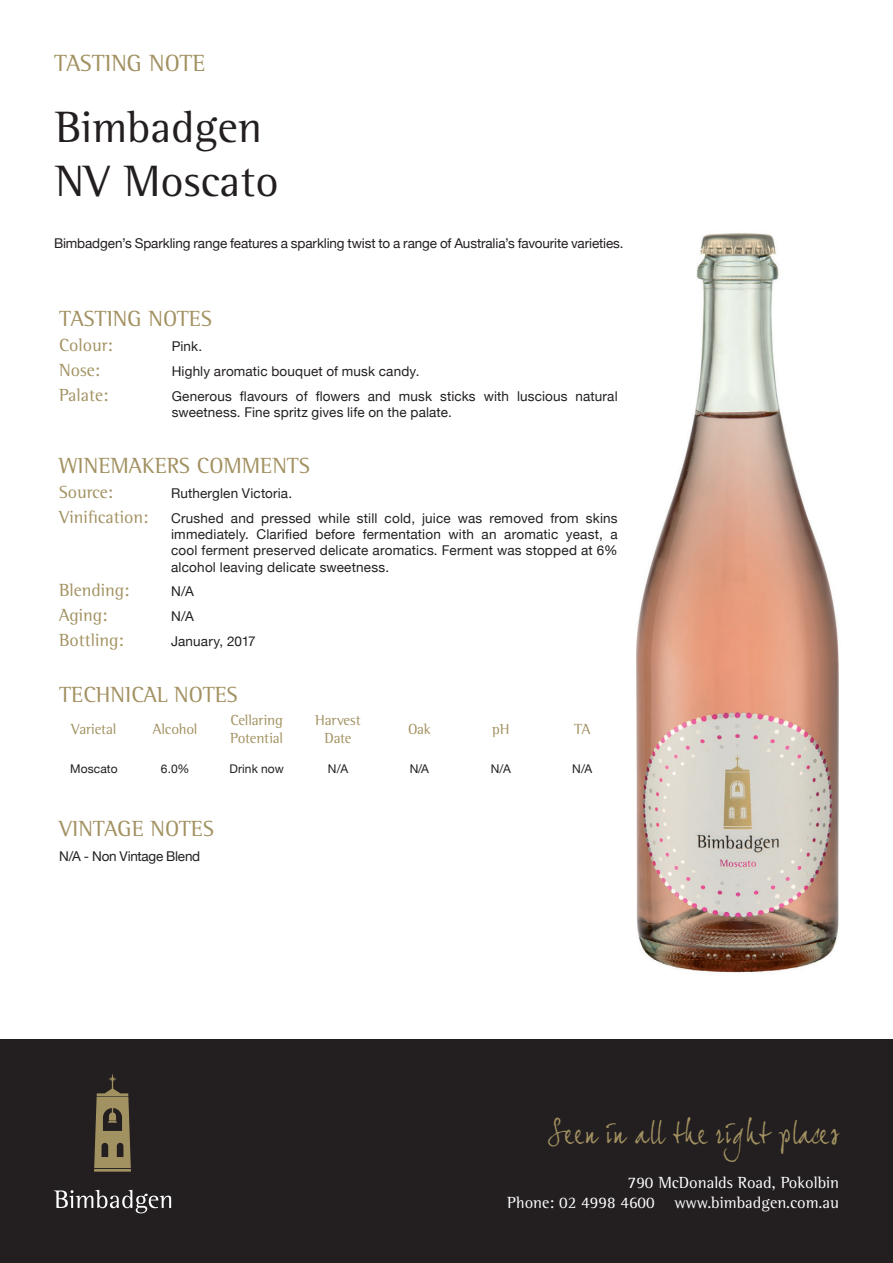
<style>
.page{position:relative;width:893px;height:1263px;background:#fff}
.page>*{position:absolute;margin:0;border:0;box-sizing:border-box;transform-origin:0 0}
.t1{font:45px "Rotis Semi Serif Pro";color:#231f20}
.t2{font:28.5px "Joe Hand 2";color:#a29161}
.t3{font:24px "Rotis Semi Serif Pro";color:#a29161}
.titles_of_the_table{font:22.5px "Rotis Semi Serif Pro";color:#a29161}
.titles_of_the_row{font:18px "Rotis Semi Serif Pro";color:#a29161}
.t4{font:16.5px/19.8px "Rotis Semi Serif Pro";color:#fff;text-align:right}
.titles_of_the_column{font:15px/18px "Rotis Semi Serif Pro";letter-spacing:-.015em;color:#a29161}
.text_of_the_tables{font:13.5px/16.2px "Helvetica Neue";letter-spacing:.01em;color:#231f20}
.intro{font:13.5px "Helvetica Neue";letter-spacing:-.01em;color:#231f20}
.text_of_the_tables-2{font:13.5px "Helvetica Neue";letter-spacing:-.02em;color:#231f20}
.text_of_technical_no{font:12px "Helvetica Neue";letter-spacing:.01em;color:#231f20}
.s1{font-family:"Rotis Serif Pro"}
</style>
<div class="page">
<div style="left:0;top:1039px;width:893px;height:224px;background:#231f20"></div>
<svg style="left:94px;top:1074px;width:37px;height:98px"></svg>
<svg style="left:54px;top:1190px;width:117px;height:23px"></svg>
<img style="left:637px;top:233px;width:202px;height:740px">
<h3 class="t3" style="left:54px;top:48px;width:153px">TASTING NOTE</h3>
<p class="t1" style="left:55px;top:100px;width:208px">Bimbad<span class="s1">g</span>en</p>
<p class="t1" style="left:55px;top:154px;width:225px">NV Moscato</p>
<p class="intro" style="left:54px;top:234px;width:571px">Bimbadgen’s Sparkling range features a sparkling twist to a range of Australia’s favourite varieties.</p>
<p class="titles_of_the_table" style="left:59px;top:305px;width:154px">TASTING NOTES</p>
<p class="titles_of_the_row" style="left:59px;top:334px;width:55px">Colour:</p>
<p class="text_of_the_tables" style="left:172px;top:339px;width:32px">Pink.</p>
<p class="titles_of_the_row" style="left:59px;top:359px;width:43px">Nose:</p>
<p class="text_of_the_tables" style="left:172px;top:364px;width:249px">Highly aromatic bouquet of musk candy.</p>
<p class="titles_of_the_row" style="left:59px;top:384px;width:51px">Palate:</p>
<p class="text_of_the_tables" style="left:172px;top:389px;width:447px">Generous flavours of flowers and musk sticks with luscious natural sweetness. Fine spritz gives life on the palate.</p>
<p class="titles_of_the_table" style="left:59px;top:451px;width:252px">WINEMAKERS COMMENTS</p>
<p class="titles_of_the_row" style="left:59px;top:481px;width:56px">Source:</p>
<p class="text_of_the_tables" style="left:171px;top:486px;width:123px">Rutherglen Victoria.</p>
<p class="titles_of_the_row" style="left:59px;top:506px;width:91px">Vinification:</p>
<p class="text_of_the_tables" style="left:171px;top:511px;width:448px;text-align:justify">Crushed and pressed while still cold, juice was removed from skins immediately. Clarified before fermentation with an aromatic yeast, a cool ferment preserved delicate aromatics. Ferment was stopped at 6% alcohol leaving delicate sweetness.</p>
<p class="titles_of_the_row" style="left:59px;top:579px;width:72px">Blending:</p>
<p class="text_of_the_tables" style="left:171px;top:584px;width:24px">N/A</p>
<p class="titles_of_the_row" style="left:59px;top:604px;width:50px">Aging:</p>
<p class="text_of_the_tables" style="left:171px;top:609px;width:24px">N/A</p>
<p class="titles_of_the_row" style="left:59px;top:629px;width:66px">Bottling:</p>
<p class="text_of_the_tables" style="left:171px;top:634px;width:86px">January, 2017</p>
<p class="titles_of_the_table" style="left:59px;top:681px;width:180px">TECHNICAL NOTES</p>
<p class="titles_of_the_column" style="left:71px;top:720px;width:47px">Varietal</p>
<p class="titles_of_the_column" style="left:153px;top:720px;width:46px">Alcohol</p>
<p class="titles_of_the_column" style="left:230px;top:711px;width:55px">Cellaring<br>Potential</p>
<p class="titles_of_the_column" style="left:315px;top:711px;width:47px;text-align:center">Harvest<br>Date</p>
<p class="titles_of_the_column" style="left:408px;top:720px;width:24px">Oak</p>
<p class="titles_of_the_column" style="left:492px;top:720px;width:19px">pH</p>
<p class="titles_of_the_column" style="left:574px;top:720px;width:18px">TA</p>
<p class="text_of_technical_no" style="left:70px;top:760px;width:49px">Moscato</p>
<p class="text_of_technical_no" style="left:161px;top:760px;width:30px">6.0%</p>
<p class="text_of_technical_no" style="left:229px;top:760px;width:56px">Drink now</p>
<p class="text_of_technical_no" style="left:328px;top:760px;width:22px">N/A</p>
<p class="text_of_technical_no" style="left:410px;top:760px;width:21px">N/A</p>
<p class="text_of_technical_no" style="left:491px;top:760px;width:22px">N/A</p>
<p class="text_of_technical_no" style="left:572px;top:760px;width:22px">N/A</p>
<p class="titles_of_the_table" style="left:59px;top:815px;width:156px">VINTAGE NOTES</p>
<p class="text_of_the_tables-2" style="left:59px;top:847px;width:143px">N/A - Non Vintage Blend</p>
<h2 class="t2" style="left:547px;top:1116px;width:293px">Seen in all the right places</h2>
<p class="t4" style="left:507px;top:1172px;width:333px">790 McDonalds Road, Pokolbin<br>Phone: 02 4998 4600 www.bimbad<span class="s1">g</span>en.com.au</p>
</div>
